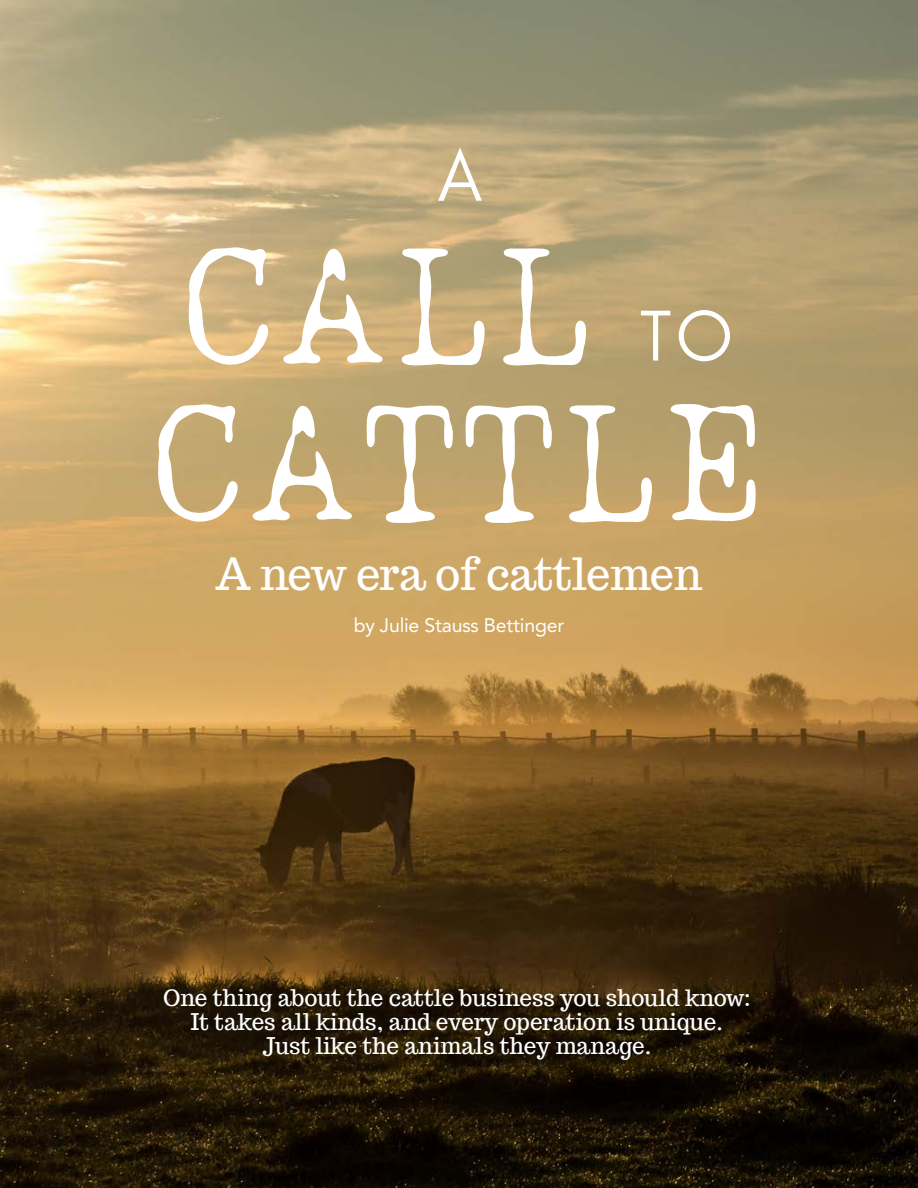
<style>
.page{position:relative;width:918px;height:1188px;background:#fff}
.page>*{position:absolute;margin:0;border:0;box-sizing:border-box;transform-origin:0 0}
.t1{font:43.5px "Trocchi";letter-spacing:-.01em;color:#fff}
.t2{font:22.5px/24px "Trocchi";color:#fff;text-align:center}
.t3{font:19.5px "Avenir LT Std";letter-spacing:-.01em;color:#fff}
</style>
<div class="page">
<img style="left:0;top:0;width:918px;height:1188px">
<svg style="left:188px;top:247px;width:81px;height:119px"></svg>
<svg style="left:282px;top:246px;width:103px;height:121px"></svg>
<svg style="left:401px;top:247px;width:84px;height:120px"></svg>
<svg style="left:503px;top:247px;width:84px;height:120px"></svg>
<svg style="left:157px;top:404px;width:82px;height:119px"></svg>
<svg style="left:252px;top:403px;width:102px;height:121px"></svg>
<svg style="left:366px;top:405px;width:87px;height:118px"></svg>
<svg style="left:465px;top:405px;width:87px;height:118px"></svg>
<svg style="left:568px;top:403px;width:85px;height:121px"></svg>
<svg style="left:668px;top:403px;width:88px;height:119px"></svg>
<svg style="left:438px;top:147px;width:44px;height:54px"></svg>
<svg style="left:641px;top:311px;width:29px;height:50px"></svg>
<svg style="left:679px;top:310px;width:51px;height:51px"></svg>
<h1 class="t1" style="left:215px;top:545px;width:489px">A new era of cattlemen</h1>
<p class="t3" style="left:354px;top:614px;width:212px">by Julie Stauss Bettinger</p>
<p class="t2" style="left:163px;top:985px;width:589px">One thing about the cattle business you should know:<br>It takes all kinds, and every operation is unique.<br>Just like the animals they manage.</p>
</div>
